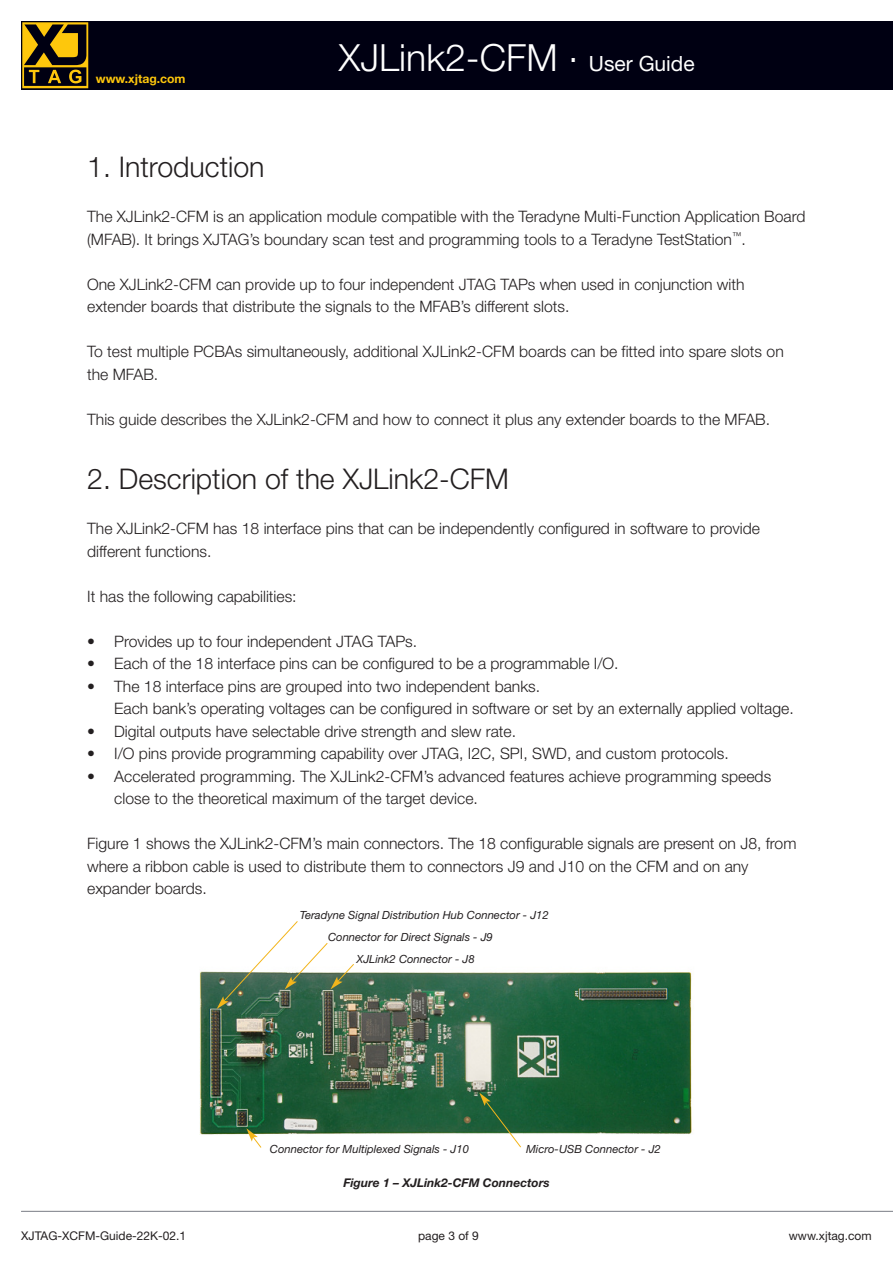
<style>
.page{position:relative;width:893px;height:1263px;background:#fff}
.page>*{position:absolute;margin:0;border:0;box-sizing:border-box;transform-origin:0 0}
.t1{font:300 37.5px "Helvetica Neue LT";color:#fff}
.t2{font:300 28.5px "Helvetica Neue LT";color:#231f20}
.t3{font:300 15.75px/22.5px "Helvetica Neue LT";color:#231f20}
.t4{font:700 12.15px "Helvetica Neue LT";color:#fec70c}
.t5{font:12px "Helvetica Neue LT";color:#231f20}
.t6{font:italic 700 12px "Helvetica Neue LT";color:#231f20}
.t7{font:italic 11.25px/22px "Helvetica Neue LT";color:#231f20}
.s1{font-weight:400;font-size:21px}
</style>
<div class="page">
<img style="left:199px;top:971px;width:495px;height:164px">
<div style="left:21px;top:21px;width:872px;height:68px;background:#000012"></div>
<svg style="left:22px;top:22px;width:66px;height:66px"></svg>
<hr style="left:21px;top:1211px;width:872px;height:1px;background:#8f9299">
<svg style="left:479px;top:1093px;width:43px;height:55px"></svg>
<svg style="left:217px;top:921px;width:138px;height:88px"></svg>
<svg style="left:246px;top:1128px;width:16px;height:20px"></svg>
<p class="t4" style="left:96px;top:72px;width:91px">www.xjtag.com</p>
<h1 class="t1" style="left:339px;top:35px;width:357px">XJLink2-CFM . <span class="s1">User Guide</span></h1>
<h2 class="t2" style="left:87px;top:150px;width:179px">1. Introduction</h2>
<p class="t3" style="left:87px;top:205px;width:720px">The XJLink2-CFM is an application module compatible with the Teradyne Multi-Function Application Board (MFAB). It brings XJTAG’s boundary scan test and programming tools to a Teradyne TestStation<sup>™</sup>.</p>
<p class="t3" style="left:87px;top:272px;width:659px">One XJLink2-CFM can provide up to four independent JTAG TAPs when used in conjunction with extender boards that distribute the signals to the MFAB’s different slots.</p>
<p class="t3" style="left:87px;top:340px;width:698px">To test multiple PCBAs simultaneously, additional XJLink2-CFM boards can be fitted into spare slots on the MFAB.</p>
<p class="t3" style="left:87px;top:407px;width:684px">This guide describes the XJLink2-CFM and how to connect it plus any extender boards to the MFAB.</p>
<h2 class="t2" style="left:87px;top:462px;width:423px">2. Description of the XJLink2-CFM</h2>
<p class="t3" style="left:87px;top:517px;width:674px">The XJLink2-CFM has 18 interface pins that can be independently configured in software to provide different functions.</p>
<p class="t3" style="left:87px;top:584px;width:211px">It has the following capabilities:</p>
<p class="t3" style="left:87px;top:629px;width:332px">• Provides up to four independent JTAG TAPs.</p>
<p class="t3" style="left:87px;top:652px;width:533px">• Each of the 18 interface pins can be configured to be a programmable I/O.</p>
<p class="t3" style="left:114px;top:674px;width:681px;text-indent:-27px">• The 18 interface pins are grouped into two independent banks.<br>Each bank’s operating voltages can be configured in software or set by an externally applied voltage.</p>
<p class="t3" style="left:87px;top:719px;width:431px">• Digital outputs have selectable drive strength and slew rate.</p>
<p class="t3" style="left:87px;top:742px;width:643px">• I/O pins provide programming capability over JTAG, I2C, SPI, SWD, and custom protocols.</p>
<p class="t3" style="left:114px;top:764px;width:659px;text-indent:-27px">• Accelerated programming. The XJLink2-CFM’s advanced features achieve programming speeds close to the theoretical maximum of the target device.</p>
<p class="t3" style="left:87px;top:832px;width:711px">Figure 1 shows the XJLink2-CFM’s main connectors. The 18 configurable signals are present on J8, from where a ribbon cable is used to distribute them to connectors J9 and J10 on the CFM and on any expander boards.</p>
<p class="t7" style="left:328px;top:904px;width:222px;text-indent:-28px">Teradyne Signal Distribution Hub Connector - J12<br>Connector for Direct Signals - J9</p>
<p class="t7" style="left:356px;top:948px;width:120px">XJLink2 Connector - J8</p>
<p class="t7" style="left:270px;top:1137px;width:200px">Connector for Multiplexed Signals - J10</p>
<p class="t7" style="left:526px;top:1137px;width:136px">Micro-USB Connector - J2</p>
<p class="t6" style="left:343px;top:1175px;width:208px">Figure 1 – XJLink2-CFM Connectors</p>
<p class="t5" style="left:21px;top:1229px;width:166px">XJTAG-XCFM-Guide-22K-02.1</p>
<p class="t5" style="left:418px;top:1229px;width:62px">page 3 of 9</p>
<p class="t5" style="left:789px;top:1229px;width:84px">www.xjtag.com</p>
</div>
